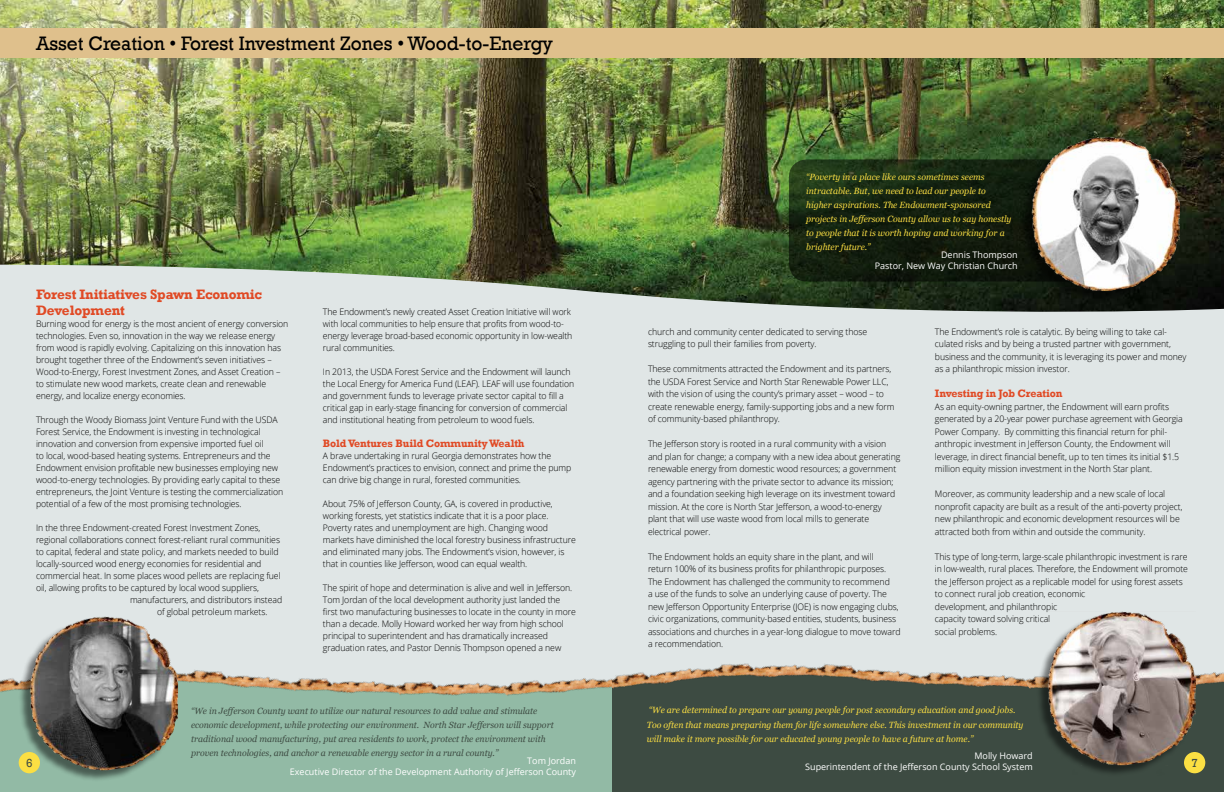
<style>
.page{position:relative;width:1224px;height:792px;background:#e0e6e6}
.page>*{position:absolute;margin:0;border:0;box-sizing:border-box;transform-origin:0 0}
.t1{font:20px "Rockwell";color:#000;scale:.96 1}
.t2{font:700 14px/16px "Rockwell";letter-spacing:-.01em;color:#e04a25}
.t3{font:12px "Rockwell";color:#3d4b42}
.t4{font:700 11px "Rockwell";letter-spacing:-.01em;color:#e04a25}
.t5{font:300 9px/12.5px "Open Sans";letter-spacing:-.01em;color:#000}
.t6{font:italic 9px/14px "Georgia";color:#fbdf43}
.t7{font:italic 9px/14px "Georgia";color:#3d4b42}
.t8{font:9px/10.8px "Open Sans";color:#fff;text-align:right}
</style>
<div class="page">
<div style="left:0;top:733px;width:612px;height:59px;background:#92baa5"></div>
<img style="left:0;top:678px;width:18px;height:63px">
<img style="left:0;top:0;width:1224px;height:312px">
<img style="left:178px;top:673px;width:7px;height:60px">
<img style="left:185px;top:670px;width:105px;height:66px">
<img style="left:290px;top:678px;width:105px;height:64px">
<img style="left:395px;top:681px;width:116px;height:64px">
<div style="left:612px;top:727px;width:612px;height:65px;background:#3d4b42"></div>
<svg style="left:789px;top:159px;width:346px;height:123px;background:#142210"></svg>
<img style="left:502px;top:678px;width:116px;height:65px">
<div style="left:0;top:28px;width:1224px;height:30px;background:#dfc08c"></div>
<img style="left:612px;top:668px;width:111px;height:67px">
<img style="left:712px;top:663px;width:103px;height:64px">
<img style="left:815px;top:664px;width:105px;height:66px">
<img style="left:920px;top:672px;width:105px;height:64px">
<div style="left:1184px;top:752px;width:21px;height:21px;background:#fbdf43;border-radius:50%"></div>
<img style="left:1025px;top:676px;width:11px;height:63px">
<img style="left:1196px;top:672px;width:28px;height:65px">
<div style="left:1036px;top:613px;width:158px;height:165px;background:#000;opacity:.5"></div>
<img style="left:1047px;top:611px;width:149px;height:154px">
<div style="left:1020px;top:138px;width:158px;height:165px;background:#000;opacity:.5"></div>
<img style="left:1031px;top:137px;width:149px;height:154px">
<div style="left:18px;top:618px;width:158px;height:164px;background:#000;opacity:.5"></div>
<img style="left:29px;top:616px;width:149px;height:154px">
<h1 class="t1" style="left:36px;top:32px;width:540px">Asset Creation • Forest Investment Zones • Wood-to-Energy</h1>
<h2 class="t2" style="left:36px;top:286px;width:228px">Forest Initiatives Spawn Economic<br>Development</h2>
<p class="t5" style="left:36px;top:317px;width:254px;line-height:12px">Burning wood for energy is the most ancient of energy conversion technologies. Even so, innovation in the way we release energy from wood is rapidly evolving. Capitalizing on this innovation has brought together three of the Endowment’s seven initiatives – Wood-to-Energy, Forest Investment Zones, and Asset Creation – to stimulate new wood markets, create clean and renewable energy, and localize energy economies.</p>
<p class="t5" style="left:36px;top:413px;width:249px;line-height:12px">Through the Woody Biomass Joint Venture Fund with the USDA Forest Service, the Endowment is investing in technological innovation and conversion from expensive imported fuel oil<br>to local, wood-based heating systems. Entrepreneurs and the Endowment envision profitable new businesses employing new wood-to-energy technologies. By providing early capital to these entrepreneurs, the Joint Venture is testing the commercialization potential of a few of the most promising technologies.</p>
<p class="t5" style="left:36px;top:521px;width:226px">In the three Endowment-created Forest Investment Zones,</p>
<p class="t5" style="left:36px;top:533px;width:246px">regional collaborations connect forest-reliant rural communities</p>
<p class="t5" style="left:36px;top:545px;width:244px">to capital, federal and state policy, and markets needed to build</p>
<p class="t5" style="left:36px;top:557px;width:227px">locally-sourced wood energy economies for residential and</p>
<p class="t5" style="left:36px;top:569px;width:246px">commercial heat. In some places wood pellets are replacing fuel</p>
<p class="t5" style="left:36px;top:581px;width:225px">oil, allowing profits to be captured by local wood suppliers,</p>
<p class="t5" style="left:130px;top:593px;width:154px">manufacturers, and distributors instead</p>
<p class="t5" style="left:157px;top:605px;width:112px">of global petroleum markets.</p>
<p class="t5" style="left:323px;top:305px;width:251px;line-height:12px">The Endowment’s newly created Asset Creation Initiative will work with local communities to help ensure that profits from wood-to&shy;energy leverage broad-based economic opportunity in low-wealth rural communities.</p>
<p class="t5" style="left:323px;top:365px;width:253px;line-height:12px">In 2013, the USDA Forest Service and the Endowment will launch the Local Energy for America Fund (LEAF). LEAF will use foundation and government funds to leverage private sector capital to fill a critical gap in early-stage financing for conversion of commercial and institutional heating from petroleum to wood fuels.</p>
<p class="t4" style="left:323px;top:437px;width:203px">Bold Ventures Build Community Wealth</p>
<p class="t5" style="left:323px;top:449px;width:250px;line-height:12px">A brave undertaking in rural Georgia demonstrates how the<br>Endowment’s practices to envision, connect and prime the pump can drive big change in rural, forested communities.</p>
<p class="t5" style="left:323px;top:497px;width:254px;line-height:12px">About 75% of Jefferson County, GA, is covered in productive, working forests, yet statistics indicate that it is a poor place.<br>Poverty rates and unemployment are high. Changing wood markets have diminished the local forestry business infrastructure and eliminated many jobs. The Endowment’s vision, however, is that in counties like Jefferson, wood can equal wealth.</p>
<p class="t5" style="left:323px;top:581px;width:255px;line-height:12px">The spirit of hope and determination is alive and well in Jefferson.<br>Tom Jordan of the local development authority just landed the first two manufacturing businesses to locate in the county in more than a decade. Molly Howard worked her way from high school principal to superintendent and has dramatically increased graduation rates, and Pastor Dennis Thompson opened a new</p>
<p class="t6" style="left:806px;top:170px;width:207px">“Poverty in a place like ours sometimes seems intractable. But, we need to lead our people to higher aspirations. The Endowment-sponsored projects in Jefferson County allow us to say honestly to people that it is worth hoping and working for a brighter future.”</p>
<p class="t8" style="left:875px;top:249px;width:144px">Dennis Thompson<br>Pastor, New Way Christian Church</p>
<p class="t5" style="left:648px;top:325px;width:221px">church and community center dedicated to serving those struggling to pull their families from poverty.</p>
<p class="t5" style="left:648px;top:362px;width:248px">These commitments attracted the Endowment and its partners, the USDA Forest Service and North Star Renewable Power LLC, with the vision of using the county’s primary asset – wood – to create renewable energy, family-supporting jobs and a new form of community-based philanthropy.</p>
<p class="t5" style="left:648px;top:437px;width:254px">The Jefferson story is rooted in a rural community with a vision and plan for change; a company with a new idea about generating renewable energy from domestic wood resources; a government agency partnering with the private sector to advance its mission; and a foundation seeking high leverage on its investment toward mission. At the core is North Star Jefferson, a wood-to-energy plant that will use waste wood from local mills to generate electrical power.</p>
<p class="t5" style="left:648px;top:550px;width:254px">The Endowment holds an equity share in the plant, and will<br>return 100% of its business profits for philanthropic purposes.<br>The Endowment has challenged the community to recommend<br>a use of the funds to solve an underlying cause of poverty. The new Jefferson Opportunity Enterprise (JOE) is now engaging clubs, civic organizations, community-based entities, students, business associations and churches in a year-long dialogue to move toward a recommendation.</p>
<p class="t5" style="left:935px;top:325px;width:253px">The Endowment’s role is catalytic. By being willing to take cal&shy;culated risks and by being a trusted partner with government, business and the community, it is leveraging its power and money as a philanthropic mission investor.</p>
<p class="t4" style="left:935px;top:387px;width:129px">Investing in Job Creation</p>
<p class="t5" style="left:935px;top:400px;width:249px">As an equity-owning partner, the Endowment will earn profits generated by a 20-year power purchase agreement with Georgia Power Company. By committing this financial return for phil&shy;anthropic investment in Jefferson County, the Endowment will leverage, in direct financial benefit, up to ten times its initial $1.5 million equity mission investment in the North Star plant.</p>
<p class="t5" style="left:935px;top:487px;width:249px">Moreover, as community leadership and a new scale of local nonprofit capacity are built as a result of the anti-poverty project, new philanthropic and economic development resources will be attracted both from within and outside the community.</p>
<p class="t5" style="left:935px;top:550px;width:255px">This type of long-term, large-scale philanthropic investment is rare in low-wealth, rural places. Therefore, the Endowment will promote the Jefferson project as a replicable model for using forest assets to connect rural job creation, economic<br>development, and philanthropic<br>capacity toward solving critical<br>social problems.</p>
<p class="t7" style="left:191px;top:703px;width:364px">“We in Jefferson County want to utilize our natural resources to add value and stimulate economic development, while protecting our environment. North Star Jefferson will support traditional wood manufacturing, put area residents to work, protect the environment with proven technologies, and anchor a renewable energy sector in a rural county.”</p>
<p class="t6" style="left:647px;top:703px;width:378px">“We are determined to prepare our young people for post secondary education and good jobs.<br>Too often that means preparing them for life somewhere else. This investment in our community will make it more possible for our educated young people to have a future at home.”</p>
<p class="t8" style="left:805px;top:750px;width:229px">Molly Howard<br>Superintendent of the Jefferson County School System</p>
<p class="t8" style="left:290px;top:755px;width:288px">Tom Jordan<br>Executive Director of the Development Authority of Jefferson County</p>
<h3 class="t3" style="left:26px;top:756px;width:8px">6</h3>
<h3 class="t3" style="left:1191px;top:756px;width:8px">7</h3>
</div>
